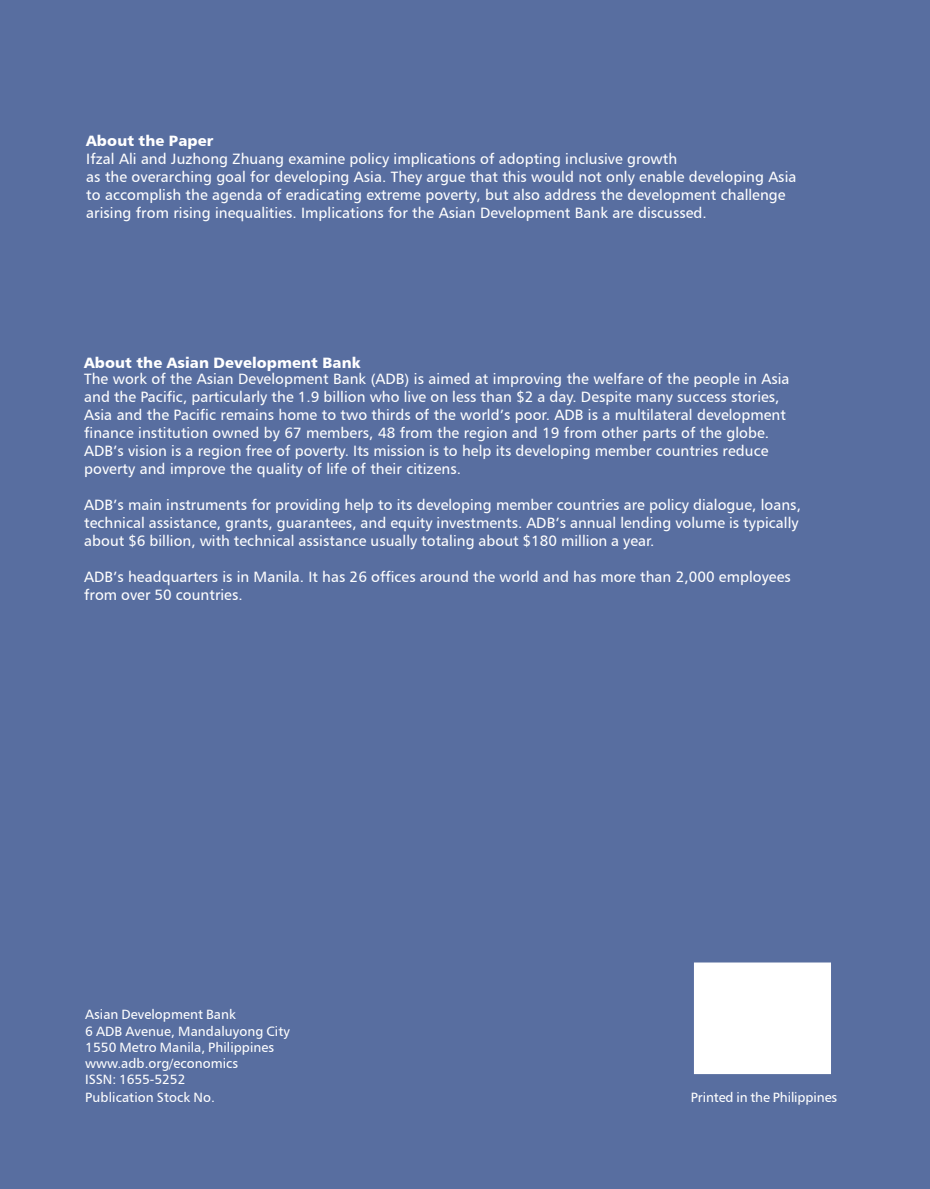
<style>
.page{position:relative;width:930px;height:1189px;background:#fff}
.page>*{position:absolute;margin:0;border:0;box-sizing:border-box;transform-origin:0 0}
.t1{font:15px/18px "Humanist 777 BT Roman B";letter-spacing:.005em;color:#fff}
.t2{font:15px "Humanist 777 BT Black B";letter-spacing:.005em;color:#fff}
.t3{font:13.5px/16.4px "Humanist 777 BT Roman B";letter-spacing:.005em;color:#fff}
</style>
<div class="page">
<div style="left:0;top:0;width:913px;height:1189px;background:#586ea0"></div>
<div style="left:913px;top:0;width:16px;height:1189px;background:#586ea0"></div>
<div style="left:694px;top:963px;width:136px;height:110px;background:#fff"></div>
<p class="t2" style="left:86px;top:131px;width:128px">About the Paper</p>
<p class="t1" style="left:86px;top:150px;width:711px">Ifzal Ali and Juzhong Zhuang examine policy implications of adopting inclusive growth<br>as the overarching goal for developing Asia. They argue that this would not only enable developing Asia to accomplish the agenda of eradicating extreme poverty, but also address the development challenge arising from rising inequalities. Implications for the Asian Development Bank are discussed.</p>
<p class="t2" style="left:84px;top:353px;width:278px">About the Asian Development Bank</p>
<p class="t1" style="left:84px;top:369px;width:706px">The work of the Asian Development Bank (ADB) is aimed at improving the welfare of the people in Asia and the Pacific, particularly the 1.9 billion who live on less than $2 a day. Despite many success stories, Asia and the Pacific remains home to two thirds of the world’s poor. ADB is a multilateral development finance institution owned by 67 members, 48 from the region and 19 from other parts of the globe.<br>ADB’s vision is a region free of poverty. Its mission is to help its developing member countries reduce poverty and improve the quality of life of their citizens.</p>
<p class="t1" style="left:84px;top:495px;width:718px">ADB’s main instruments for providing help to its developing member countries are policy dialogue, loans, technical assistance, grants, guarantees, and equity investments. ADB’s annual lending volume is typically about $6 billion, with technical assistance usually totaling about $180 million a year.</p>
<p class="t1" style="left:84px;top:567px;width:708px">ADB’s headquarters is in Manila. It has 26 offices around the world and has more than 2,000 employees from over 50 countries.</p>
<p class="t3" style="left:85px;top:1006px;width:206px">Asian Development Bank<br>6 ADB Avenue, Mandaluyong City<br>1550 Metro Manila, Philippines www.adb.org/economics<br>ISSN: 1655-5252<br>Publication Stock No.</p>
<p class="t3" style="left:690px;top:1088px;width:148px">Printed in the Philippines</p>
</div>
